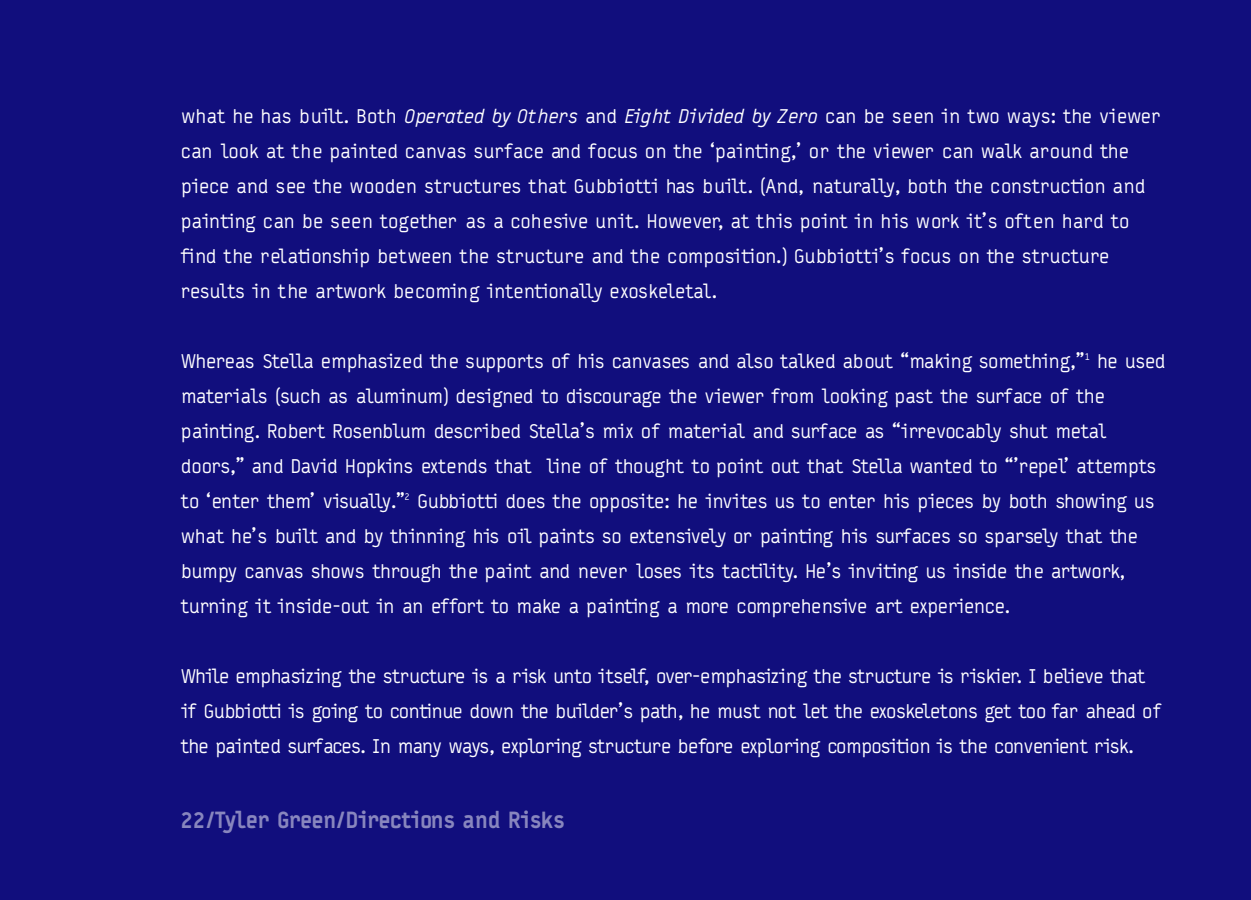
<style>
.page{position:relative;width:1251px;height:900px;background:#110e7d}
.page>*{position:absolute;margin:0;border:0;box-sizing:border-box;transform-origin:0 0}
.t1{font:900 22.5px "Typestar";color:#8886be}
.t2{font:20px/35px "Typestar";letter-spacing:-.03em;color:#fff}
.t3{font:20px/35px "Typestar";color:#fff}
.s1{font-style:italic}
</style>
<div class="page">
<p class="t3" style="left:181px;top:100px;width:982px">what he has built. Both <span class="s1">Operated by Others</span> and <span class="s1">Eight Divided by Zero</span> can be seen in two ways: the viewer can look at the painted canvas surface and focus on the ‘painting,’ or the viewer can walk around the piece and see the wooden structures that Gubbiotti has built. (And, naturally, both the construction and painting can be seen together as a cohesive unit. However, at this point in his work it’s often hard to find the relationship between the structure and the composition.) Gubbiotti’s focus on the structure results in the artwork becoming intentionally exoskeletal.</p>
<p class="t2" style="left:181px;top:345px;width:986px">Whereas Stella em p hasiz ed the sup p or ts of his canvases and al so tal ked about “ma king some thing , ”<sup>1</sup> he used ma ter i als (su ch as al umin um) desi gned to discou rage the viewer from l o o king past the su r fa ce of the<br>pa inting. Rob ert Rosenbl um desc r i b ed Stella’s mix of ma ter i al and su r fa ce as “irrevo ca bly shut me tal<br>d o ors,” and Dav id Hopkins extends that line of thought to point out that Stella wanted to “’rep el’ attem p ts to ‘enter them’ visuall y. ”<sup>2</sup> G ubb io t ti does the opposite: he inv ites us to enter his pieces by both show ing us w hat he’s built and by thinning his oil pa ints so extensively or pa inting his su r fa ces so spa rsely that the bumpy canvas shows th rough the pa int and never l oses its ta c tilit y. He’s inv iting us inside the artwork ,<br>t u rning it insid e - out in an effort to ma ke a pa inting a more com pre hensive art exp er ience .</p>
<p class="t2" style="left:181px;top:660px;width:982px">While em p hasiz ing the st ru c t u re is a risk unto itself, over - em p hasiz ing the st ru c t u re is ris kier. I believe tha t<br>i f G ubb io t ti is go ing to continue down the buil d er’s pa th, he m ust not let the exos kel e tons get too fa r a head of the pa inted su r fa ces. In many ways, expl or ing st ru c t u re before expl or ing com p osition is the convenient ris k .</p>
<p class="t1" style="left:181px;top:811px;width:386px">22/Tyler Green/Directions and Risks</p>
</div>
